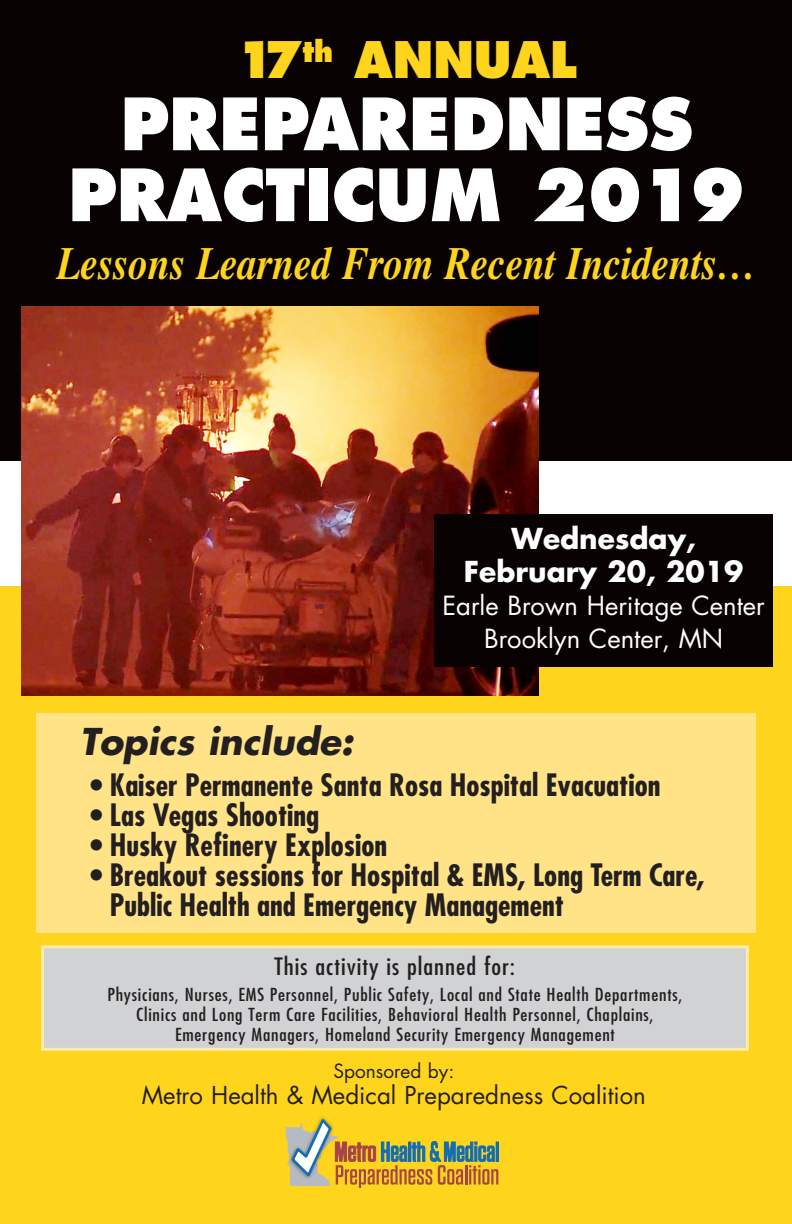
<style>
.page{position:relative;width:792px;height:1224px;background:#fff}
.page>*{position:absolute;margin:0;border:0;box-sizing:border-box;transform-origin:0 0}
.t1{font:800 70px "Futura Std";color:#fff;scale:.95 1}
.t2{font:800 49px "Futura Std";color:#fed41d;scale:.95 1}
.t3{font:italic 700 46.2px "Times LT Std";color:#fed41d;scale:.85 1}
.t4{font:italic 700 36px "Futura Std";color:#231f20}
.t5{font:700 condensed 30px/30px "Futura Std";color:#231f20}
.t6{font:700 28px/33px "Futura Std";color:#fff;text-align:center}
.t7{font:25.6px "Futura Std";color:#fff}
.t8{font:24px "Futura Std";color:#231f20}
.t9{font:condensed 23.2px "Futura Std";letter-spacing:.04em;color:#231f20;scale:1.1 1}
.t10{font:19px "Futura Std";color:#231f20}
.t11{font:condensed 17.4px/20px "Futura Std";letter-spacing:.04em;color:#231f20;text-align:center;scale:1.1 1}
</style>
<div class="page">
<div style="left:0;top:586px;width:792px;height:638px;background:#fed41d"></div>
<div style="left:0;top:0;width:792px;height:461px;background:#080302"></div>
<img style="left:21px;top:307px;width:517px;height:389px">
<div style="left:434px;top:514px;width:339px;height:152px;background:#080302"></div>
<div style="left:36px;top:714px;width:720px;height:219px;background:#ffe386"></div>
<div style="left:43px;top:947px;width:704px;height:102px;background:#d1d2d4"></div>
<div style="left:41px;top:945px;width:708px;height:106px;border:3px solid #ffecad"></div>
<svg style="left:285px;top:1117px;width:213px;height:71px"></svg>
<p class="t2" style="left:237px;top:29px;width:360px">17<sup>th</sup> ANNUAL</p>
<p class="t1" style="left:121px;top:80px;width:604px">PREPAREDNESS</p>
<p class="t1" style="left:68px;top:151px;width:714px">PRACTICUM 2019</p>
<p class="t3" style="left:57px;top:236px;width:825px">Lessons Learned From Recent Incidents…</p>
<p class="t4" style="left:80px;top:717px;width:275px">Topics include:</p>
<p class="t6" style="left:464px;top:522px;width:281px">Wednesday,<br>February 20, 2019</p>
<p class="t7" style="left:443px;top:590px;width:324px">Earle Brown Heritage Center</p>
<p class="t7" style="left:484px;top:623px;width:241px">Brooklyn Center, MN</p>
<p class="t5" style="left:90px;top:770px;width:572px">• Kaiser Permanente Santa Rosa Hospital Evacuation</p>
<p class="t5" style="left:90px;top:800px;width:231px">• Las Vegas Shooting</p>
<p class="t5" style="left:90px;top:830px;width:299px">• Husky Refinery Explosion</p>
<p class="t5" style="left:110px;top:860px;width:596px;text-indent:-20px">• Breakout sessions for Hospital &amp; EMS, Long Term Care,<br>Public Health and Emergency Management</p>
<p class="t9" style="left:275px;top:952px;width:220px">This activity is planned for:</p>
<p class="t11" style="left:108px;top:984px;width:524px">Physicians, Nurses, EMS Personnel, Public Safety, Local and State Health Departments,<br>Clinics and Long Term Care Facilities, Behavioral Health Personnel, Chaplains,<br>Emergency Managers, Homeland Security Emergency Management</p>
<p class="t10" style="left:333px;top:1059px;width:122px">Sponsored by:</p>
<p class="t8" style="left:142px;top:1080px;width:506px">Metro Health &amp; Medical Preparedness Coalition</p>
</div>
